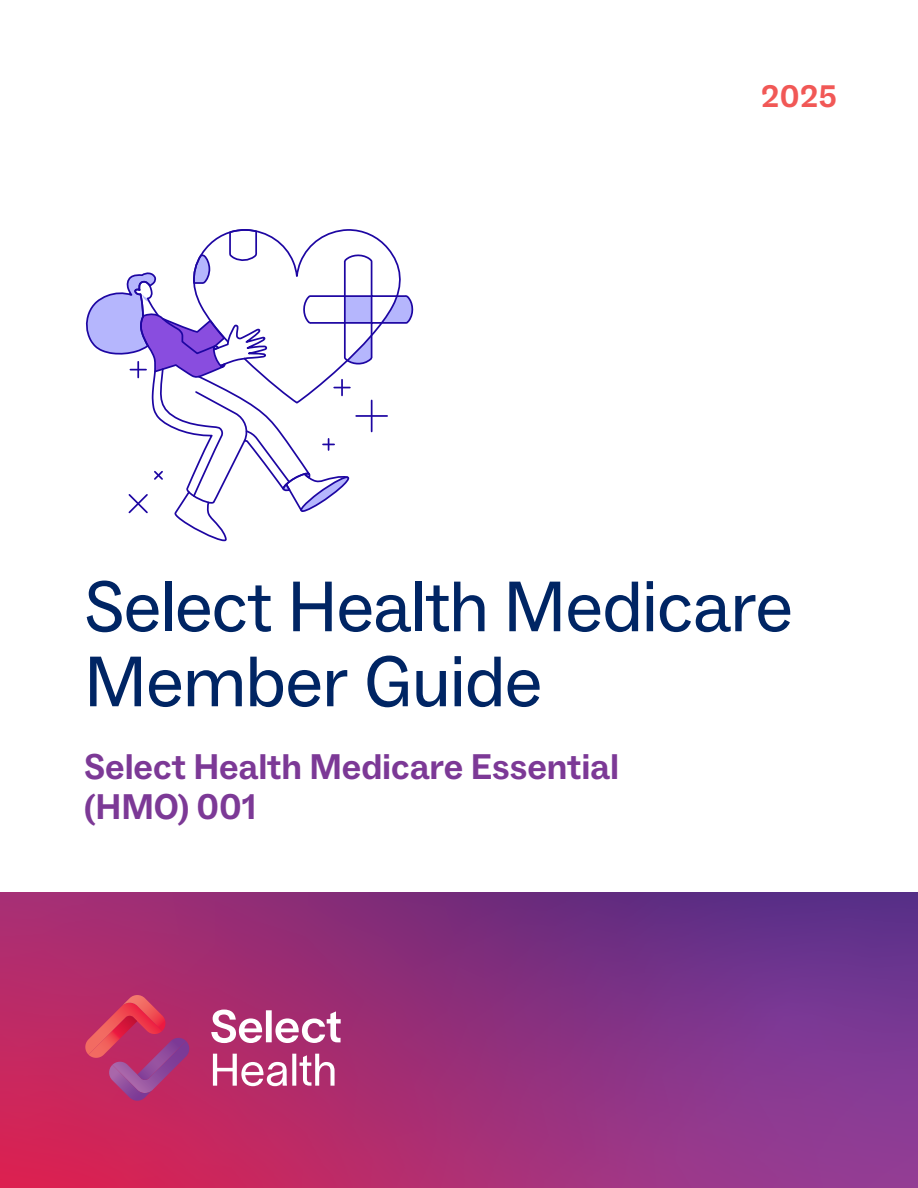
<style>
.page{position:relative;width:918px;height:1188px;background:#fff}
.page>*{position:absolute;margin:0;border:0;box-sizing:border-box;transform-origin:0 0}
.t1{font:72px/75px "ABC Social";letter-spacing:-.01em;color:#002564}
.t2{font:700 36px/40.5px "ABC Social";letter-spacing:-.005em;color:#7c3996}
.t3{font:700 31.5px "ABC Social";color:#f15856}
</style>
<div class="page">
<svg style="left:86px;top:229px;width:328px;height:313px"></svg>
<hr style="left:371px;top:400px;width:2px;height:31px;background:#1d06a2">
<hr style="left:356px;top:415px;width:31px;height:2px;background:#1d06a2">
<svg style="left:0;top:892px;width:918px;height:296px;background:#952f7a"></svg>
<svg style="left:84px;top:995px;width:106px;height:107px;background:#bc356b"></svg>
<svg style="left:211px;top:1010px;width:130px;height:33px"></svg>
<svg style="left:213px;top:1054px;width:122px;height:32px"></svg>
<p class="t3" style="left:761px;top:77px;width:77px">2025</p>
<h1 class="t1" style="left:84px;top:570px;width:710px">Select Health Medicare<br>Member Guide</h1>
<h1 class="t2" style="left:84px;top:748px;width:536px">Select Health Medicare Essential (HMO) 001</h1>
</div>
